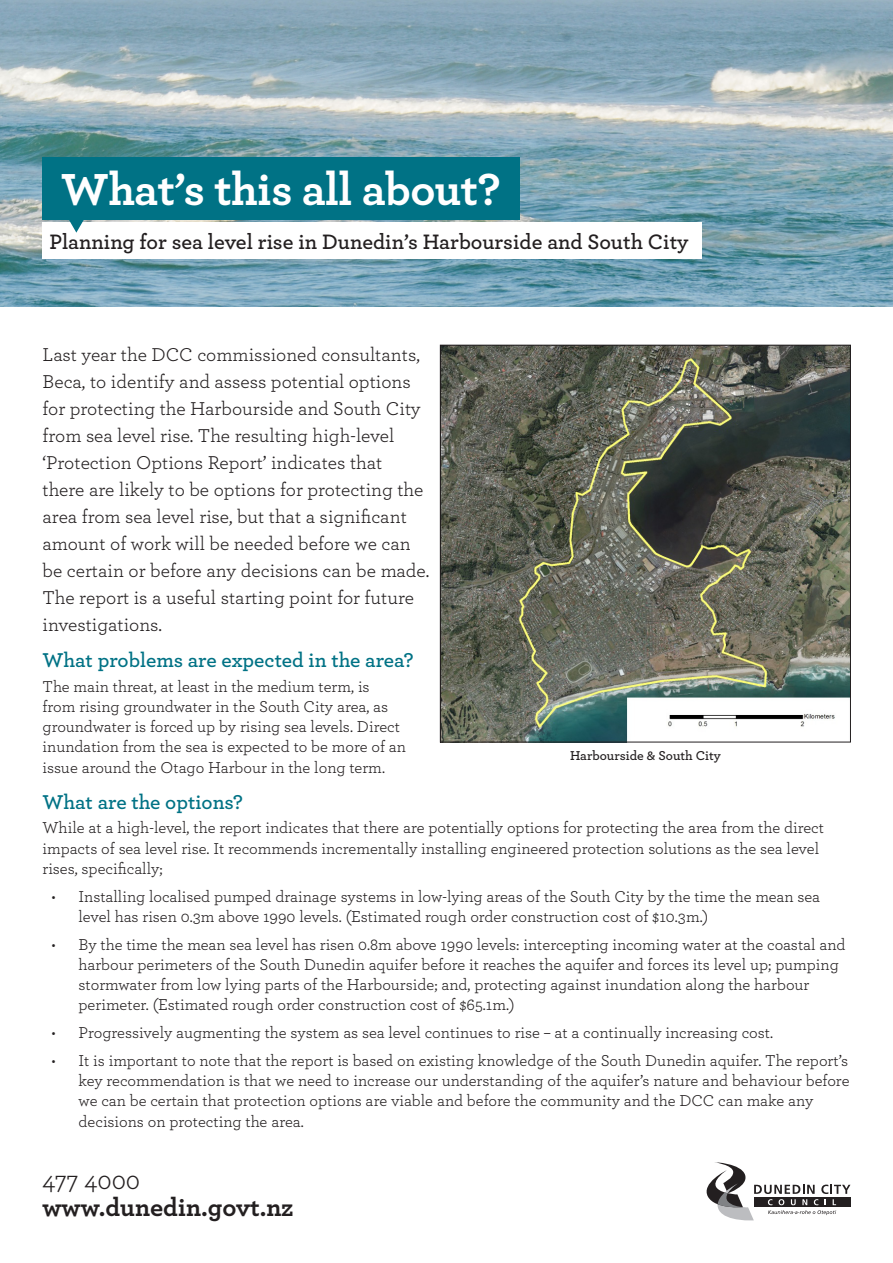
<style>
.page{position:relative;width:893px;height:1263px;background:#fff}
.page>*{position:absolute;margin:0;border:0;box-sizing:border-box;transform-origin:0 0}
.t1{font:700 47.1px "Archer";letter-spacing:-.01em;color:#fff}
.Text_Small_Space_Aft{font:700 26.25px/27px "Archer";color:#231f20}
.t2{font:600 21.9px "Archer";color:#231f20}
.t3{font:600 21px "Archer";color:#007285}
.t4{font:19.5px/27px "Archer";color:#231f20}
.t5{font:16.5px/20.2px "Archer";color:#231f20}
.t6{font:600 13.5px "Archer";color:#231f20}
.s1{font-weight:400}
</style>
<div class="page">
<svg style="left:706px;top:1162px;width:144px;height:59px"></svg>
<img style="left:0;top:0;width:893px;height:306px">
<div style="left:43px;top:157px;width:477px;height:63px;background:#007285"></div>
<div style="left:43px;top:222px;width:659px;height:37px;background:#fff"></div>
<svg style="left:66px;top:220px;width:21px;height:13px"></svg>
<img style="left:442px;top:347px;width:407px;height:393px">
<p class="t1" style="left:61px;top:152px;width:442px">What’s this all about?</p>
<p class="t2" style="left:49px;top:225px;width:641px">Planning for sea level rise in Dunedin’s Harbourside and South City</p>
<p class="t4" style="left:43px;top:340px;width:388px">Last year the DCC commissioned consultants, Beca, to identify and assess potential options for protecting the Harbourside and South City from sea level rise. The resulting high-level ‘Protection Options Report’ indicates that there are likely to be options for protecting the area from sea level rise, but that a significant amount of work will be needed before we can be certain or before any decisions can be made.<br>The report is a useful starting point for future investigations.</p>
<p class="t3" style="left:43px;top:644px;width:373px">What problems are expected in the area?</p>
<p class="t5" style="left:43px;top:675px;width:365px">The main threat, at least in the medium term, is from rising groundwater in the South City area, as groundwater is forced up by rising sea levels. Direct inundation from the sea is expected to be more of an issue around the Otago Harbour in the long term.</p>
<p class="t3" style="left:43px;top:786px;width:202px">What are the options?</p>
<p class="t5" style="left:43px;top:817px;width:783px">While at a high-level, the report indicates that there are potentially options for protecting the area from the direct impacts of sea level rise. It recommends incrementally installing engineered protection solutions as the sea level rises, specifically;</p>
<p class="t5" style="left:79px;top:885px;width:743px;text-indent:-27px">• Installing localised pumped drainage systems in low-lying areas of the South City by the time the mean sea level has risen 0.3m above 1990 levels. (Estimated rough order construction cost of $10.3m.)</p>
<p class="t5" style="left:79px;top:933px;width:768px;text-indent:-27px">• By the time the mean sea level has risen 0.8m above 1990 levels: intercepting incoming water at the coastal and harbour perimeters of the South Dunedin aquifer before it reaches the aquifer and forces its level up; pumping stormwater from low lying parts of the Harbourside; and, protecting against inundation along the harbour perimeter. (Estimated rough order construction cost of $65.1m.)</p>
<p class="t5" style="left:52px;top:1022px;width:723px">• Progressively augmenting the system as sea level continues to rise – at a continually increasing cost.</p>
<p class="t5" style="left:79px;top:1049px;width:772px;text-indent:-27px">• It is important to note that the report is based on existing knowledge of the South Dunedin aquifer. The report’s key recommendation is that we need to increase our understanding of the aquifer’s nature and behaviour before we can be certain that protection options are viable and before the community and the DCC can make any decisions on protecting the area.</p>
<p class="t6" style="left:570px;top:745px;width:152px">Harbourside &amp; South City</p>
<p class="Text_Small_Space_Aft" style="left:43px;top:1165px;width:252px"><span class="s1">477 4000 </span>www.dunedin.govt.nz</p>
</div>
